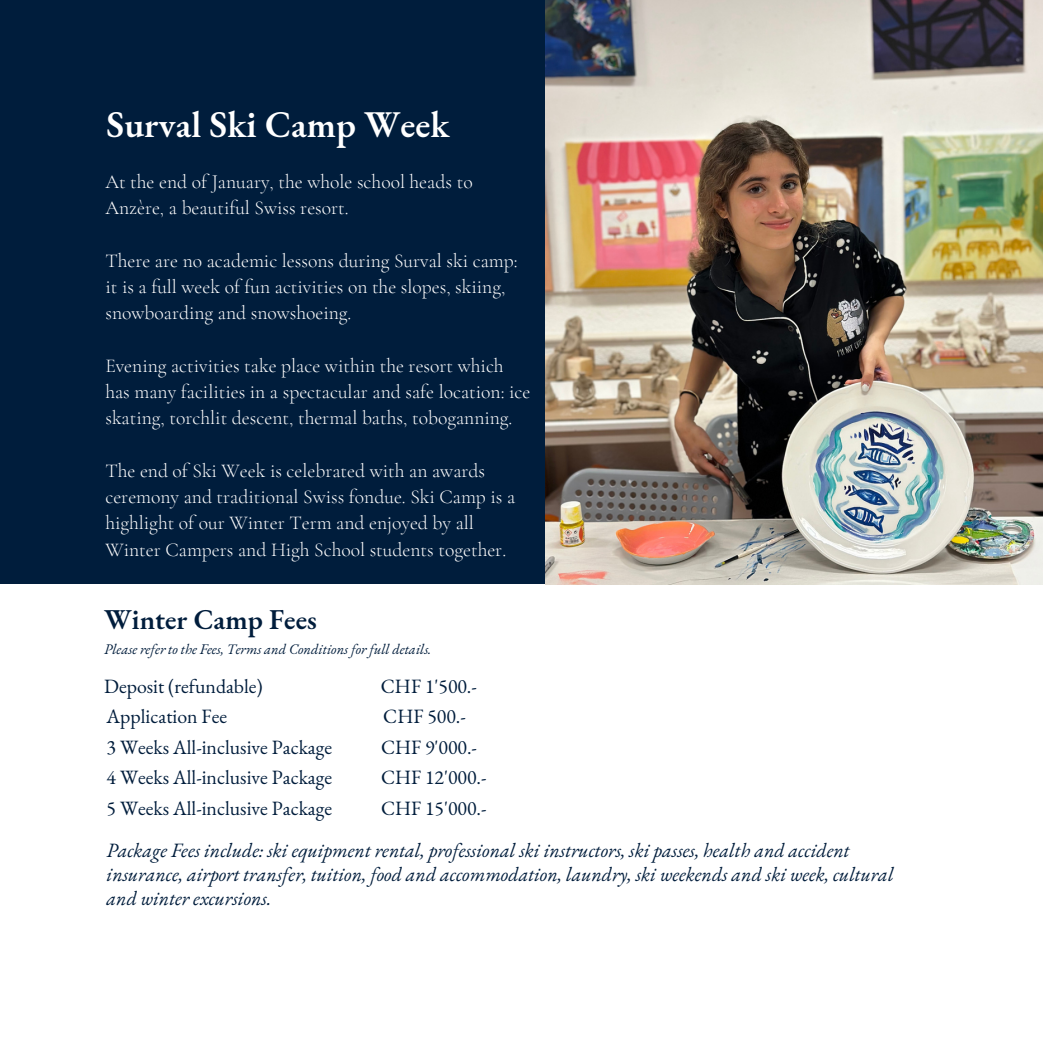
<style>
.page{position:relative;width:1043px;height:1043px;background:#fff}
.page>*{position:absolute;margin:0;border:0;box-sizing:border-box;transform-origin:0 0}
.t1{font:600 36.75px "EB Garamond";color:#fff}
.t2{font:600 28px "EB Garamond";color:#001d3c}
.t3{font:italic 19.78px/23.6px "EB Garamond";color:#001d3c}
.t4{font:19.78px "EB Garamond";color:#001d3c}
.t5{font:300 19.6px/26.2px "Cormorant Garamond";color:#fff}
.t6{font:italic 14.35px "EB Garamond";color:#001d3c}
</style>
<div class="page">
<div style="left:0;top:0;width:1042px;height:1042px;background:#001d3c"></div>
<div style="left:0;top:588px;width:1042px;height:454px;background:#fff"></div>
<div style="left:0;top:584px;width:1042px;height:7px;background:#fff"></div>
<img style="left:545px;top:0;width:497px;height:584px">
<h1 class="t1" style="left:106px;top:100px;width:344px">Surval Ski Camp Week</h1>
<h4 class="t5" style="left:105px;top:168px;width:368px">At the end of January, the whole school heads to<br>Anzère, a beautiful Swiss resort.</h4>
<h4 class="t5" style="left:105px;top:247px;width:413px">There are no academic lessons during Surval ski camp: it is a full week of fun activities on the slopes, skiing, snowboarding and snowshoeing.</h4>
<h4 class="t5" style="left:105px;top:352px;width:426px">Evening activities take place within the resort which has many facilities in a spectacular and safe location: ice skating, torchlit descent, thermal baths, toboganning.</h4>
<h2 class="t5" style="left:105px;top:457px;width:411px">The end of Ski Week is celebrated with an awards ceremony and traditional Swiss fondue. Ski Camp is a highlight of our Winter Term and enjoyed by all Winter Campers and High School students together.</h2>
<h4 class="t2" style="left:104px;top:600px;width:214px">Winter Camp Fees</h4>
<p class="t6" style="left:104px;top:639px;width:328px">Please refer to the Fees, Terms and Conditions for full details.</p>
<h4 class="t4" style="left:104px;top:673px;width:160px">Deposit (refundable)</h4>
<h3 class="t4" style="left:381px;top:673px;width:97px">CHF 1'500.-</h3>
<h3 class="t4" style="left:107px;top:703px;width:122px">Application Fee</h3>
<h4 class="t4" style="left:383px;top:703px;width:84px">CHF 500.-</h4>
<h4 class="t4" style="left:107px;top:733px;width:227px">3 Weeks All-inclusive Package</h4>
<h3 class="t4" style="left:381px;top:733px;width:97px">CHF 9'000.-</h3>
<h4 class="t4" style="left:107px;top:764px;width:227px">4 Weeks All-inclusive Package</h4>
<h3 class="t4" style="left:381px;top:764px;width:107px">CHF 12'000.-</h3>
<h4 class="t4" style="left:107px;top:794px;width:227px">5 Weeks All-inclusive Package</h4>
<h3 class="t4" style="left:381px;top:794px;width:107px">CHF 15'000.-</h3>
<h4 class="t3" style="left:106px;top:838px;width:788px">Package Fees include: ski equipment rental, professional ski instructors, ski passes, health and accident insurance, airport transfer, tuition, food and accommodation, laundry, ski weekends and ski week, cultural and winter excursions.</h4>
</div>
